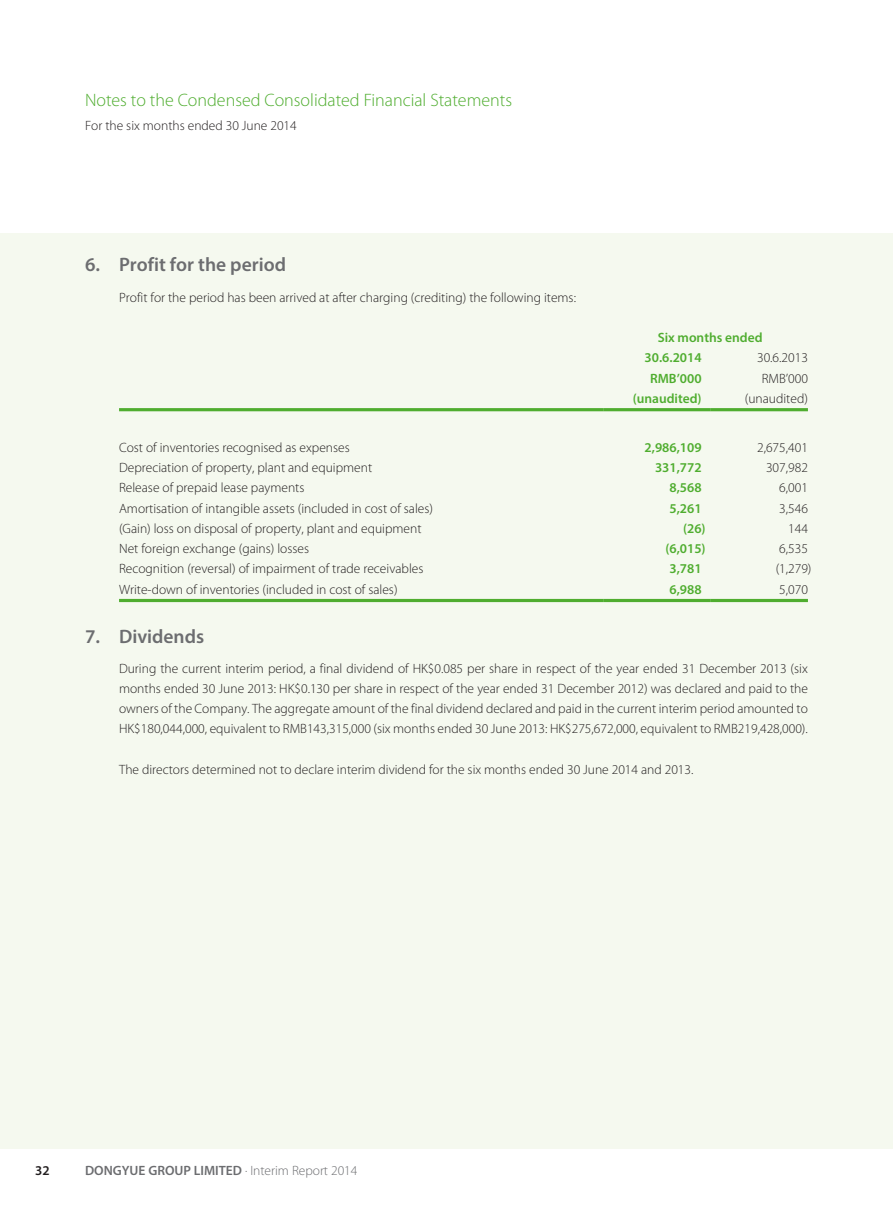
<style>
.page{position:relative;width:893px;height:1212px;background:#fff}
.page>*{position:absolute;margin:0;border:0;box-sizing:border-box;transform-origin:0 0}
.t1{font:600 19.5px "Myriad Pro";color:#6c6d70}
.t2{font:300 18px "Myriad Pro";color:#4fad2f}
.t3{font:300 13.5px/20.2px "Myriad Pro";color:#231f20;text-align:justify}
.t4{font:600 13.5px/20.2px "Myriad Pro";color:#4fad2f}
.t5{font:600 13.5px "Myriad Pro";color:#6c6d70}
.t6{font:600 13.5px "Myriad Pro";color:#231f20}
.s1{font-weight:300}
</style>
<div class="page">
<hr style="left:119px;top:408px;width:485px;height:3px;background:#4fad2f">
<hr style="left:604px;top:408px;width:106px;height:3px;background:#4fad2f">
<hr style="left:710px;top:408px;width:98px;height:3px;background:#4fad2f">
<hr style="left:119px;top:599px;width:485px;height:3px;background:#4fad2f">
<hr style="left:604px;top:599px;width:106px;height:3px;background:#4fad2f">
<hr style="left:710px;top:599px;width:98px;height:3px;background:#4fad2f">
<h2 class="t2" style="left:85px;top:90px;width:428px">Notes to the Condensed Consolidated Financial Statements</h2>
<p class="t3" style="left:85px;top:116px;width:213px">For the six months ended 30 June 2014</p>
<h1 class="t1" style="left:85px;top:252px;width:202px">6. Profit for the period</h1>
<p class="t3" style="left:119px;top:287px;width:458px">Profit for the period has been arrived at after charging (crediting) the following items:</p>
<p class="t4" style="left:645px;top:327px;width:119px;text-indent:13px">Six months ended<br>30.6.2014</p>
<p class="t3" style="left:757px;top:348px;width:52px">30.6.2013</p>
<p class="t4" style="left:650px;top:367px;width:53px">RMB’000</p>
<p class="t3" style="left:762px;top:368px;width:48px">RMB’000</p>
<p class="t4" style="left:633px;top:388px;width:70px">(unaudited)</p>
<p class="t3" style="left:745px;top:388px;width:65px">(unaudited)</p>
<p class="t3" style="left:119px;top:437px;width:232px">Cost of inventories recognised as expenses</p>
<p class="t4" style="left:645px;top:437px;width:59px">2,986,109</p>
<p class="t3" style="left:757px;top:437px;width:52px">2,675,401</p>
<p class="t3" style="left:119px;top:458px;width:255px">Depreciation of property, plant and equipment</p>
<p class="t4" style="left:655px;top:457px;width:48px">331,772</p>
<p class="t3" style="left:766px;top:458px;width:43px">307,982</p>
<p class="t3" style="left:119px;top:478px;width:187px">Release of prepaid lease payments</p>
<p class="t4" style="left:669px;top:477px;width:34px">8,568</p>
<p class="t3" style="left:779px;top:478px;width:30px">6,001</p>
<p class="t3" style="left:119px;top:498px;width:315px">Amortisation of intangible assets (included in cost of sales)</p>
<p class="t4" style="left:669px;top:497px;width:34px">5,261</p>
<p class="t3" style="left:779px;top:498px;width:30px">3,546</p>
<p class="t3" style="left:119px;top:518px;width:304px">(Gain) loss on disposal of property, plant and equipment</p>
<p class="t4" style="left:683px;top:518px;width:24px">(26)</p>
<p class="t3" style="left:788px;top:518px;width:21px">144</p>
<p class="t3" style="left:119px;top:539px;width:192px">Net foreign exchange (gains) losses</p>
<p class="t4" style="left:665px;top:538px;width:42px">(6,015)</p>
<p class="t3" style="left:779px;top:539px;width:30px">6,535</p>
<p class="t3" style="left:119px;top:559px;width:306px">Recognition (reversal) of impairment of trade receivables</p>
<p class="t4" style="left:669px;top:558px;width:34px">3,781</p>
<p class="t3" style="left:776px;top:559px;width:37px">(1,279)</p>
<p class="t3" style="left:119px;top:579px;width:280px">Write-down of inventories (included in cost of sales)</p>
<p class="t4" style="left:669px;top:578px;width:34px">6,988</p>
<p class="t3" style="left:779px;top:579px;width:30px">5,070</p>
<h1 class="t1" style="left:85px;top:624px;width:121px">7. Dividends</h1>
<p class="t3" style="left:119px;top:658px;width:690px">During the current interim period, a final dividend of HK$0.085 per share in respect of the year ended 31 December 2013 (six months ended 30 June 2013: HK$0.130 per share in respect of the year ended 31 December 2012) was declared and paid to the owners of the Company. The aggregate amount of the final dividend declared and paid in the current interim period amounted to HK$180,044,000, equivalent to RMB143,315,000 (six months ended 30 June 2013: HK$275,672,000, equivalent to RMB219,428,000).</p>
<p class="t3" style="left:119px;top:759px;width:576px">The directors determined not to declare interim dividend for the six months ended 30 June 2014 and 2013.</p>
<p class="t6" style="left:35px;top:1162px;width:16px">32</p>
<p class="t5" style="left:85px;top:1162px;width:274px">DONGYUE GROUP LIMITED <span class="s1">· Interim Report 2014</span></p>
</div>
